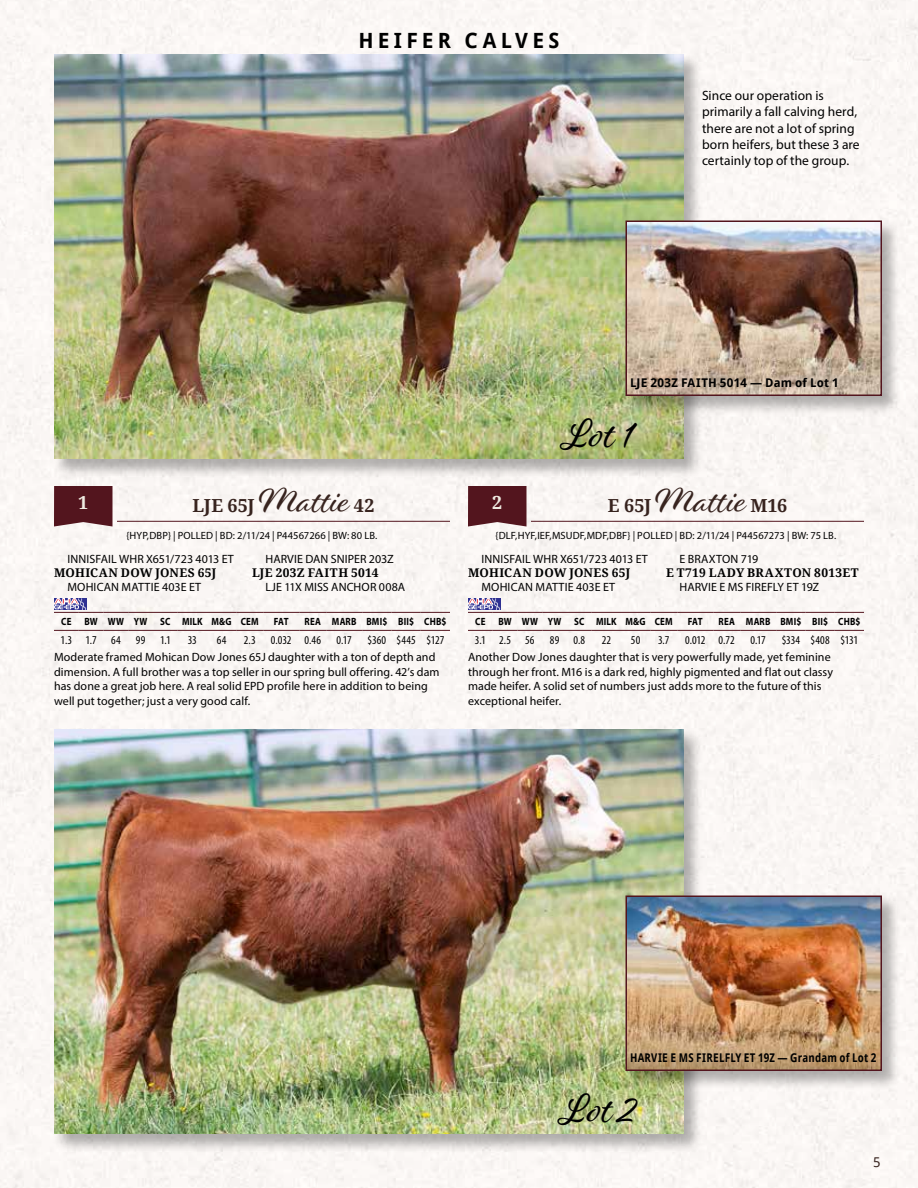
<style>
.page{position:relative;width:918px;height:1188px;background:#fff}
.page>*{position:absolute;margin:0;border:0;box-sizing:border-box;transform-origin:0 0}
.t1{font:42px "Alisha";color:#000}
.t2{font:700 21px "Droid Sans";letter-spacing:.205em;color:#000}
.t3{font:700 18px "Droid Serif";letter-spacing:.005em;color:#37231e}
.t4{font:700 18px "Droid Serif";color:#efebe1}
.t5{font:13.5px/16.2px "Myriad Pro";letter-spacing:.005em;color:#000}
.t6{font:13.5px "Droid Sans";color:#37231e}
.t7{font:12px/14.4px "Myriad Pro";letter-spacing:.01em;color:#000}
.t8{font:condensed 12px "Myriad Pro";letter-spacing:.005em;color:#000}
.t9{font:700 12px "Droid Serif";letter-spacing:.03em;color:#000}
.t10{font:700 12px "Droid Sans";letter-spacing:.02em;color:#000;scale:.85 1}
.t11{font:700 12px "Droid Sans";letter-spacing:.02em;color:#000}
.t12{font:10.5px "Myriad Pro";letter-spacing:.01em;color:#000}
.t13{font:700 10.5px "Myriad Pro";letter-spacing:.02em;color:#000;scale:.85 1}
.s1{font-family:"Alisha";font-weight:400;font-size:36px}
</style>
<div class="page">
<div style="left:53px;top:53px;width:650px;height:425px;background:#000;opacity:.3"></div>
<img style="left:54px;top:54px;width:630px;height:405px">
<div style="left:53px;top:728px;width:650px;height:425px;background:#000;opacity:.3"></div>
<img style="left:54px;top:729px;width:630px;height:405px">
<div style="left:624px;top:219px;width:277px;height:196px;background:#000;opacity:.3"></div>
<img style="left:629px;top:223px;width:250px;height:170px">
<div style="left:626px;top:220px;width:256px;height:176px;border:2px solid #53151e"></div>
<div style="left:624px;top:894px;width:277px;height:196px;background:#000;opacity:.3"></div>
<img style="left:629px;top:899px;width:250px;height:169px">
<div style="left:626px;top:896px;width:256px;height:175px;border:2px solid #53151e"></div>
<div style="left:54px;top:486px;width:58px;height:40px;background:#53151e"></div>
<hr style="left:117px;top:521px;width:333px;height:1px;background:#53151e">
<hr style="left:263px;top:612px;width:36px;height:1px;background:#53151e">
<svg style="left:299px;top:612px;width:27px;height:1px"></svg>
<hr style="left:326px;top:612px;width:36px;height:1px;background:#53151e">
<hr style="left:362px;top:612px;width:30px;height:1px;background:#53151e">
<svg style="left:392px;top:612px;width:58px;height:1px"></svg>
<svg style="left:54px;top:630px;width:209px;height:1px"></svg>
<hr style="left:263px;top:630px;width:36px;height:1px;background:#53151e">
<svg style="left:299px;top:630px;width:27px;height:1px"></svg>
<hr style="left:326px;top:630px;width:36px;height:1px;background:#53151e">
<hr style="left:362px;top:630px;width:30px;height:1px;background:#53151e">
<svg style="left:392px;top:630px;width:58px;height:1px"></svg>
<svg style="left:54px;top:598px;width:209px;height:15px"></svg>
<div style="left:468px;top:486px;width:58px;height:40px;background:#53151e"></div>
<hr style="left:531px;top:521px;width:333px;height:1px;background:#53151e">
<hr style="left:677px;top:612px;width:36px;height:1px;background:#53151e">
<svg style="left:713px;top:612px;width:27px;height:1px"></svg>
<hr style="left:740px;top:612px;width:36px;height:1px;background:#53151e">
<hr style="left:776px;top:612px;width:30px;height:1px;background:#53151e">
<svg style="left:806px;top:612px;width:58px;height:1px"></svg>
<svg style="left:468px;top:630px;width:209px;height:1px"></svg>
<hr style="left:677px;top:630px;width:36px;height:1px;background:#53151e">
<svg style="left:713px;top:630px;width:27px;height:1px"></svg>
<hr style="left:740px;top:630px;width:36px;height:1px;background:#53151e">
<hr style="left:776px;top:630px;width:30px;height:1px;background:#53151e">
<svg style="left:806px;top:630px;width:58px;height:1px"></svg>
<svg style="left:468px;top:598px;width:209px;height:15px"></svg>
<h2 class="t2" style="left:358px;top:25px;width:203px">HEIFER CALVES</h2>
<p class="t5" style="left:702px;top:87px;width:159px">Since our operation is primarily a fall calving herd, there are not a lot of spring born heifers, but these 3 are certainly top of the group.</p>
<p class="t11" style="left:630px;top:374px;width:210px">LJE 203Z FAITH 5014 — Dam of Lot 1</p>
<h3 class="t4" style="left:78px;top:490px;width:12px">1</h3>
<h3 class="t3" style="left:193px;top:493px;width:183px">LJE 65J <span class="s1">Mattie</span> 42</h3>
<p class="t12" style="left:126px;top:529px;width:252px">{HYP,DBP} | POLLED | BD: 2/11/24 | P44567266 | BW: 80 LB.</p>
<p class="t7" style="left:68px;top:551px;width:168px">INNISFAIL WHR X651/723 4013 ET</p>
<p class="t7" style="left:266px;top:551px;width:130px">HARVIE DAN SNIPER 203Z</p>
<p class="t9" style="left:54px;top:564px;width:164px">MOHICAN DOW JONES 65J</p>
<p class="t9" style="left:252px;top:564px;width:128px">LJE 203Z FAITH 5014</p>
<p class="t7" style="left:68px;top:580px;width:135px">MOHICAN MATTIE 403E ET</p>
<p class="t7" style="left:266px;top:580px;width:141px">LJE 11X MISS ANCHOR 008A</p>
<p class="t13" style="left:61px;top:615px;width:234px">CE BW WW YW SC MILK M&amp;G CEM</p>
<p class="t13" style="left:274px;top:615px;width:19px">FAT</p>
<p class="t13" style="left:305px;top:615px;width:168px">REA MARB BMI$ BII$ CHB$</p>
<p class="t8" style="left:61px;top:633px;width:62px">1.3 1.7 64</p>
<p class="t8" style="left:136px;top:633px;width:36px">99 1.1</p>
<p class="t8" style="left:188px;top:633px;width:11px">33</p>
<p class="t8" style="left:217px;top:633px;width:11px">64</p>
<p class="t8" style="left:244px;top:633px;width:13px">2.3</p>
<p class="t8" style="left:271px;top:633px;width:52px">0.032 0.46</p>
<p class="t8" style="left:337px;top:633px;width:17px">0.17</p>
<p class="t8" style="left:368px;top:633px;width:78px">$360 $445 $127</p>
<p class="t7" style="left:54px;top:650px;width:387px">Moderate framed Mohican Dow Jones 65J daughter with a ton of depth and dimension. A full brother was a top seller in our spring bull offering. 42’s dam has done a great job here. A real solid EPD profile here in addition to being well put together; just a very good calf.</p>
<h1 class="t1" style="left:562px;top:408px;width:74px">Lot 1</h1>
<h3 class="t4" style="left:492px;top:490px;width:12px">2</h3>
<h3 class="t3" style="left:608px;top:493px;width:181px">E 65J <span class="s1">Mattie</span> M16</h3>
<p class="t12" style="left:496px;top:529px;width:342px">{DLF,HYF,IEF,MSUDF,MDF,DBF} | POLLED | BD: 2/11/24 | P44567273 | BW: 75 LB.</p>
<p class="t7" style="left:482px;top:551px;width:168px">INNISFAIL WHR X651/723 4013 ET</p>
<p class="t7" style="left:680px;top:551px;width:80px">E BRAXTON 719</p>
<p class="t9" style="left:468px;top:564px;width:164px">MOHICAN DOW JONES 65J</p>
<p class="t9" style="left:666px;top:564px;width:194px">E T719 LADY BRAXTON 8013ET</p>
<p class="t7" style="left:482px;top:580px;width:135px">MOHICAN MATTIE 403E ET</p>
<p class="t7" style="left:680px;top:580px;width:141px">HARVIE E MS FIREFLY ET 19Z</p>
<p class="t13" style="left:475px;top:615px;width:234px">CE BW WW YW SC MILK M&amp;G CEM</p>
<p class="t13" style="left:688px;top:615px;width:19px">FAT</p>
<p class="t13" style="left:719px;top:615px;width:168px">REA MARB BMI$ BII$ CHB$</p>
<p class="t8" style="left:475px;top:633px;width:61px">3.1 2.5 56</p>
<p class="t8" style="left:550px;top:633px;width:37px">89 0.8</p>
<p class="t8" style="left:602px;top:633px;width:11px">22</p>
<p class="t8" style="left:631px;top:633px;width:11px">50</p>
<p class="t8" style="left:658px;top:633px;width:13px">3.7</p>
<p class="t8" style="left:685px;top:633px;width:51px">0.012 0.72</p>
<p class="t8" style="left:751px;top:633px;width:17px">0.17</p>
<p class="t8" style="left:782px;top:633px;width:78px">$334 $408 $131</p>
<p class="t7" style="left:468px;top:650px;width:367px">Another Dow Jones daughter that is very powerfully made, yet feminine through her front. M16 is a dark red, highly pigmented and flat out classy made heifer. A solid set of numbers just adds more to the future of this exceptional heifer.</p>
<p class="t10" style="left:630px;top:1049px;width:292px">HARVIE E MS FIRELFLY ET 19Z — Grandam of Lot 2</p>
<h1 class="t1" style="left:560px;top:1083px;width:78px">Lot 2</h1>
<p class="t6" style="left:873px;top:1153px;width:9px">5</p>
</div>
